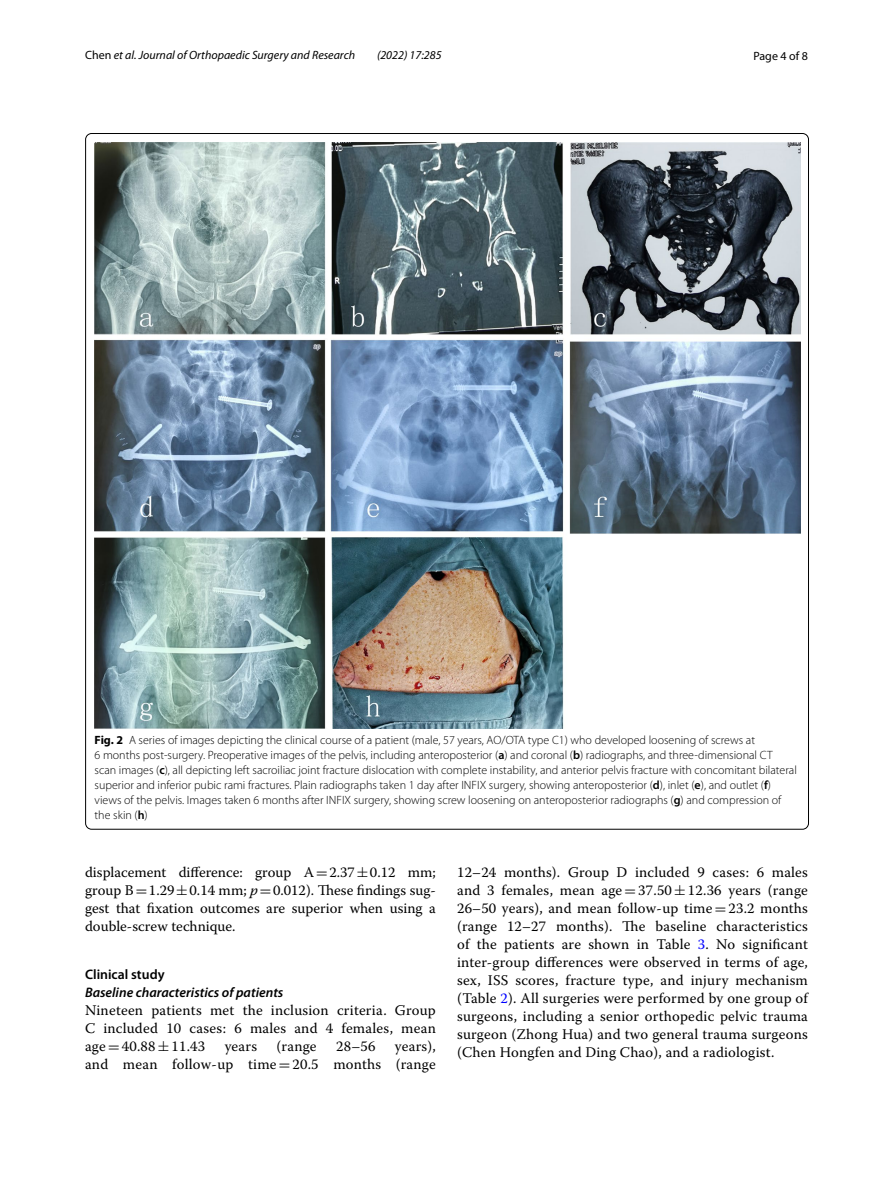
<style>
.page{position:relative;width:893px;height:1187px;background:#fff}
.page>*{position:absolute;margin:0;border:0;box-sizing:border-box;transform-origin:0 0}
.t1{font:14.7px/18px "Warnock Pro";letter-spacing:.015em;color:#000;text-align:justify}
.t2{font:italic 600 13.8px "Myriad Pro";color:#000}
.t3{font:600 13.8px "Myriad Pro";color:#000}
.t4{font:300 12px/15px "Myriad Pro";color:#000}
.t5{font:italic 12px "Myriad Pro";color:#000}
.t6{font:12px "Myriad Pro";color:#000}
.s1{font-style:normal}
.s2{font-weight:700}
.s3{font-weight:600}
.s4{font-family:"MTSY"}
.s5{font-style:italic}
.s6{color:#00f}
</style>
<div class="page">
<img style="left:94px;top:142px;width:706px;height:587px">
<p class="t5" style="left:85px;top:48px;width:272px"><span class="s1">Chen</span> et al. Journal of Orthopaedic Surgery and Research</p>
<p class="t5" style="left:377px;top:48px;width:66px">(2022) 17:285</p>
<p class="t6" style="left:753px;top:48px;width:56px">Page 4 of 8</p>
<p class="t4" style="left:95px;top:732px;width:704px"><span class="s2">Fig. 2</span> A series of images depicting the clinical course of a patient (male, 57 years, AO/OTA type C1) who developed loosening of screws at<br>6 months post-surgery. Preoperative images of the pelvis, including anteroposterior (<span class="s3">a</span>) and coronal (<span class="s3">b</span>) radiographs, and three-dimensional CT scan images (<span class="s3">c</span>), all depicting left sacroiliac joint fracture dislocation with complete instability, and anterior pelvis fracture with concomitant bilateral superior and inferior pubic rami fractures. Plain radiographs taken 1 day after INFIX surgery, showing anteroposterior (<span class="s3">d</span>), inlet (<span class="s3">e</span>), and outlet (<span class="s3">f</span>) views of the pelvis. Images taken 6 months after INFIX surgery, showing screw loosening on anteroposterior radiographs (<span class="s3">g</span>) and compression of the skin (<span class="s3">h</span>)</p>
<p class="t1" style="left:85px;top:862px;width:352px">displacement difference: group A<span class="s4">=</span>2.37<span class="s4">±</span>0.12 mm; group B<span class="s4">=</span>1.29<span class="s4">±</span>0.14 mm; <span class="s5">p</span><span class="s4">=</span>0.012). These findings sug&shy;gest that fixation outcomes are superior when using a double-screw technique.</p>
<p class="t3" style="left:85px;top:965px;width:81px">Clinical study</p>
<p class="t2" style="left:85px;top:983px;width:200px">Baseline characteristics of patients</p>
<p class="t1" style="left:85px;top:1000px;width:352px">Nineteen patients met the inclusion criteria. Group C included 10 cases: 6 males and 4 females, mean age<span class="s4">=</span>40.88<span class="s4">±</span>11.43</p>
<p class="t1" style="left:225px;top:1036px;width:34px">years</p>
<p class="t1" style="left:277px;top:1036px;width:42px">(range</p>
<p class="t1" style="left:336px;top:1036px;width:41px">28–56</p>
<p class="t1" style="left:85px;top:1036px;width:352px;text-align:right">years),<br>and mean follow-up time<span class="s4">=</span>20.5 months (range</p>
<p class="t1" style="left:457px;top:862px;width:352px">12–24 months). Group D included 9 cases: 6 males and 3 females, mean age<span class="s4">=</span>37.50<span class="s4">±</span>12.36 years (range 26–50 years), and mean follow-up time<span class="s4">=</span>23.2 months (range 12–27 months). The baseline characteristics of the patients are shown in Table <span class="s6">3</span>. No significant inter-group differences were observed in terms of age, sex, ISS scores, fracture type, and injury mechanism (Table <span class="s6">2</span>). All surgeries were performed by one group of surgeons, including a senior orthopedic pelvic trauma surgeon (Zhong Hua) and two general trauma surgeons (Chen Hongfen and Ding Chao), and a radiologist.</p>
</div>
